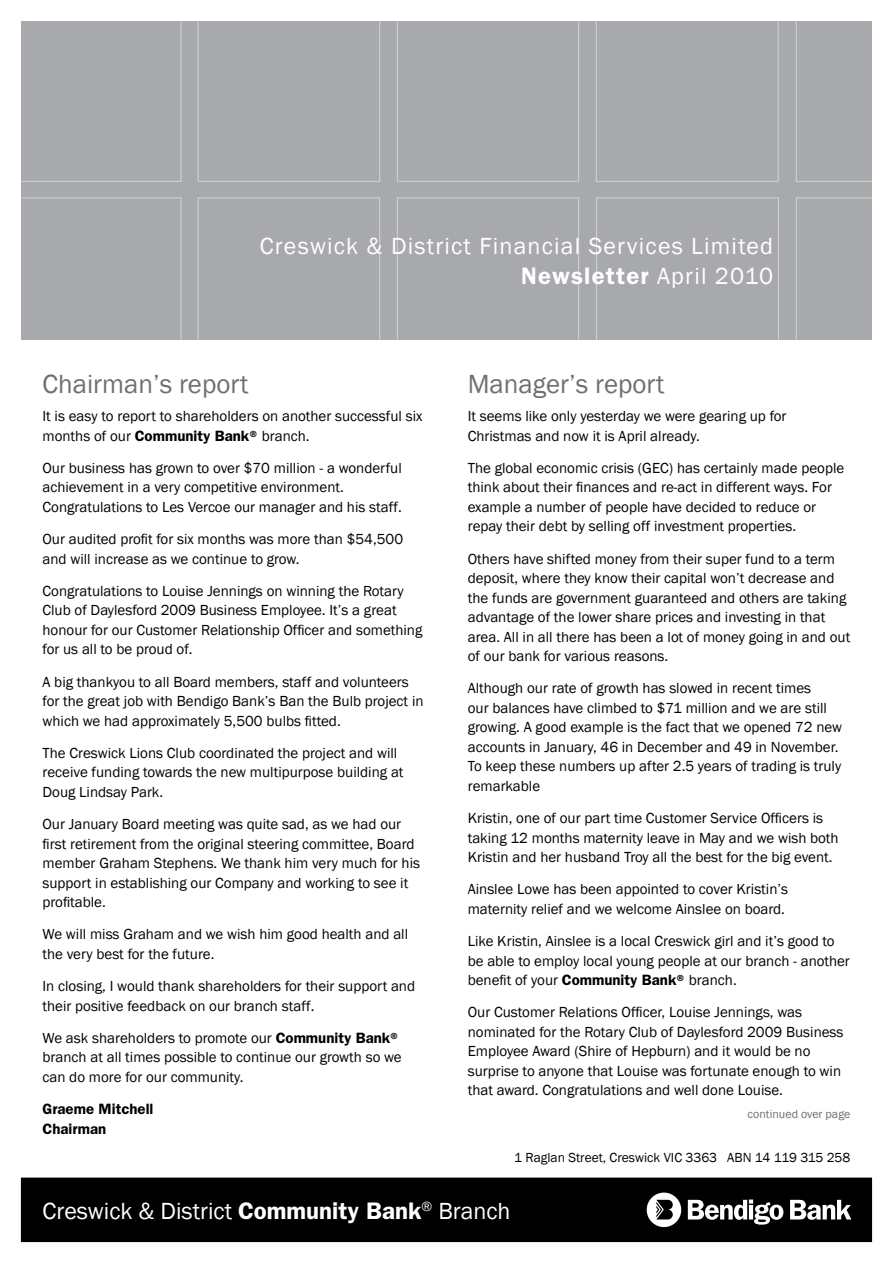
<style>
.page{position:relative;width:893px;height:1263px;background:#fff}
.page>*{position:absolute;margin:0;border:0;box-sizing:border-box;transform-origin:0 0}
.t1{font:27px "Franklin Gothic";color:#6d6f71}
.t2{font:24px/30px "Franklin Gothic";letter-spacing:.05em;color:#fff;text-align:right}
.t3{font:24px "Franklin Gothic";color:#fff}
.t4{font:15px/19.5px "Franklin Gothic";color:#000}
.t5{font:600 15px/19.5px "Franklin Gothic";color:#000}
.t6{font:13.5px "Franklin Gothic";color:#000}
.t7{font:12px "Franklin Gothic";color:#6d6f71}
.s1{font-weight:600}
</style>
<div class="page">
<div style="left:21px;top:21px;width:851px;height:319px;background:#a7a9ac"></div>
<div style="left:596px;top:0;width:182px;height:182px;border:1px solid #fff"></div>
<div style="left:21px;top:1178px;width:851px;height:63px;background:#000"></div>
<div style="left:21px;top:1178px;width:851px;height:64px;border:1px solid #000"></div>
<div style="left:0;top:0;width:181px;height:182px;border:1px solid #fff"></div>
<div style="left:0;top:198px;width:181px;height:148px;border:1px solid #fff"></div>
<div style="left:198px;top:198px;width:182px;height:148px;border:1px solid #fff"></div>
<div style="left:397px;top:198px;width:182px;height:148px;border:1px solid #fff"></div>
<div style="left:596px;top:198px;width:183px;height:148px;border:1px solid #fff"></div>
<div style="left:796px;top:198px;width:97px;height:148px;border:1px solid #fff"></div>
<div style="left:198px;top:0;width:182px;height:182px;border:1px solid #fff"></div>
<div style="left:397px;top:0;width:182px;height:182px;border:1px solid #fff"></div>
<div style="left:796px;top:0;width:97px;height:182px;border:1px solid #fff"></div>
<div style="left:647px;top:1192px;width:34px;height:35px;background:#fff;border-radius:50%"></div>
<svg style="left:656px;top:1200px;width:17px;height:19px"></svg>
<svg style="left:688px;top:1199px;width:95px;height:25px"></svg>
<svg style="left:790px;top:1200px;width:61px;height:20px"></svg>
<h2 class="t2" style="left:260px;top:231px;width:515px">Creswick &amp; District Financial Services Limited<br><span class="s1">Newsletter</span> April 2010</h2>
<h1 class="t1" style="left:43px;top:367px;width:208px">Chairman’s report</h1>
<p class="t4" style="left:43px;top:407px;width:381px">It is easy to report to shareholders on another successful six months of our <span class="s1">Community Bank®</span> branch.</p>
<p class="t4" style="left:43px;top:458px;width:361px">Our business has grown to over $70 million - a wonderful achievement in a very competitive environment.<br>Congratulations to Les Vercoe our manager and his staff.</p>
<p class="t4" style="left:43px;top:530px;width:362px">Our audited profit for six months was more than $54,500 and will increase as we continue to grow.</p>
<p class="t4" style="left:43px;top:581px;width:381px">Congratulations to Louise Jennings on winning the Rotary Club of Daylesford 2009 Business Employee. It’s a great honour for our Customer Relationship Officer and something for us all to be proud of.</p>
<p class="t4" style="left:43px;top:672px;width:383px">A big thankyou to all Board members, staff and volunteers for the great job with Bendigo Bank’s Ban the Bulb project in which we had approximately 5,500 bulbs fitted.</p>
<p class="t4" style="left:43px;top:743px;width:363px">The Creswick Lions Club coordinated the project and will receive funding towards the new multipurpose building at<br>Doug Lindsay Park.</p>
<p class="t4" style="left:43px;top:815px;width:379px">Our January Board meeting was quite sad, as we had our first retirement from the original steering committee, Board member Graham Stephens. We thank him very much for his support in establishing our Company and working to see it profitable.</p>
<p class="t4" style="left:43px;top:925px;width:367px">We will miss Graham and we wish him good health and all the very best for the future.</p>
<p class="t4" style="left:43px;top:977px;width:374px">In closing, I would thank shareholders for their support and their positive feedback on our branch staff.</p>
<p class="t4" style="left:43px;top:1028px;width:361px;text-align:justify">We ask shareholders to promote our <span class="s1">Community Bank® </span>branch at all times possible to continue our growth so we can do more for our community.</p>
<p class="t5" style="left:43px;top:1099px;width:113px">Graeme Mitchell<br>Chairman</p>
<h1 class="t1" style="left:468px;top:367px;width:198px">Manager’s report</h1>
<p class="t4" style="left:468px;top:407px;width:320px">It seems like only yesterday we were gearing up for<br>Christmas and now it is April already.</p>
<p class="t4" style="left:468px;top:458px;width:378px">The global economic crisis (GEC) has certainly made people think about their finances and re-act in different ways. For example a number of people have decided to reduce or repay their debt by selling off investment properties.</p>
<p class="t4" style="left:468px;top:549px;width:384px">Others have shifted money from their super fund to a term deposit, where they know their capital won’t decrease and the funds are government guaranteed and others are taking advantage of the lower share prices and investing in that area. All in all there has been a lot of money going in and out of our bank for various reasons.</p>
<p class="t4" style="left:468px;top:679px;width:376px">Although our rate of growth has slowed in recent times<br>our balances have climbed to $71 million and we are still growing. A good example is the fact that we opened 72 new accounts in January, 46 in December and 49 in November.<br>To keep these numbers up after 2.5 years of trading is truly remarkable</p>
<p class="t4" style="left:468px;top:809px;width:372px">Kristin, one of our part time Customer Service Officers is taking 12 months maternity leave in May and we wish both<br>Kristin and her husband Troy all the best for the big event.</p>
<p class="t4" style="left:468px;top:880px;width:322px">Ainslee Lowe has been appointed to cover Kristin’s maternity relief and we welcome Ainslee on board.</p>
<p class="t4" style="left:468px;top:932px;width:384px">Like Kristin, Ainslee is a local Creswick girl and it’s good to be able to employ local young people at our branch - another benefit of your <span class="s1">Community Bank®</span> branch.</p>
<p class="t4" style="left:468px;top:1003px;width:377px">Our Customer Relations Officer, Louise Jennings, was nominated for the Rotary Club of Daylesford 2009 Business Employee Award (Shire of Hepburn) and it would be no surprise to anyone that Louise was fortunate enough to win that award. Congratulations and well done Louise.</p>
<p class="t7" style="left:748px;top:1107px;width:104px">continued over page</p>
<p class="t6" style="left:514px;top:1149px;width:338px">1 Raglan Street, Creswick VIC 3363 ABN 14 119 315 258</p>
<h2 class="t3" style="left:43px;top:1196px;width:470px">Creswick &amp; District <span class="s1">Community Bank</span><sup>®</sup> Branch</h2>
</div>
